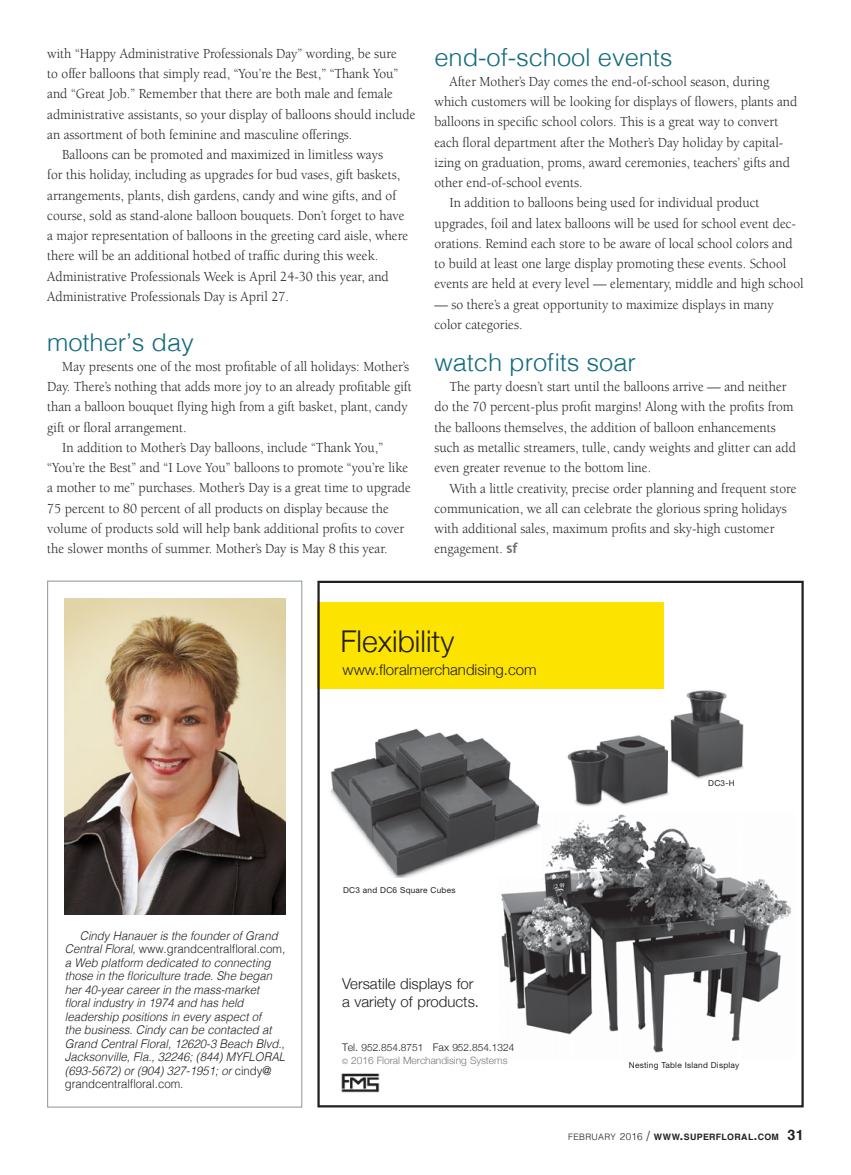
<style>
.page{position:relative;width:851px;height:1175px;background:#fff}
.page>*{position:absolute;margin:0;border:0;box-sizing:border-box;transform-origin:0 0}
.t1{font:300 30px "Helvetica Neue";color:#231f20}
.t2{font:300 24.45px "Helvetica";letter-spacing:-.005em;color:#136b80;scale:1.04 1}
.t3{font:300 15px/18px "Helvetica Neue";color:#231f20}
.t4{font:14.25px/20.2px "Berkeley";color:#231f20;scale:.95 1}
.t5{font:italic 300 12px/13.5px "Helvetica";color:#231f20;scale:.95 1}
.t6{font:300 10.2px/13.4px "Helvetica Neue";color:#77787b}
.t7{font:700 8.85px "Helvetica";letter-spacing:.04em;color:#231f20}
.t8{font:8.25px "Helvetica Neue";letter-spacing:.03em;color:#231f20}
.s1{font-family:"Trebuchet MS";font-weight:700;color:#6a7070}
.s2{font-style:normal}
.s3{font-size:10.5px;color:#231f20}
.s4{color:#231f20}
.s5{font-size:7.5px}
.s6{font-weight:300}
.s7{font-weight:300;font-size:9.9px}
.s8{font-weight:300;font-size:12.6px}
.s9{font-size:12.6px}
.s10{font-size:14.4px}
</style>
<div class="page">
<div style="left:47px;top:580px;width:255px;height:527px;border:1px solid #8b9595"></div>
<img style="left:65px;top:599px;width:220px;height:315px">
<div style="left:317px;top:602px;width:347px;height:86px;background:#fde400"></div>
<img style="left:341px;top:1073px;width:38px;height:20px">
<img style="left:501px;top:814px;width:290px;height:239px">
<img style="left:567px;top:735px;width:102px;height:72px">
<img style="left:668px;top:690px;width:76px;height:91px">
<img style="left:330px;top:728px;width:211px;height:150px">
<div style="left:317px;top:580px;width:486px;height:527px;border:2px solid #231f20"></div>
<p class="t4" style="left:47px;top:44px;width:369px">with “Happy Administrative Professionals Day” wording, be sure</p>
<p class="t4" style="left:47px;top:64px;width:371px">to offer balloons that simply read, “You’re the Best,” “Thank You”</p>
<p class="t4" style="left:47px;top:84px;width:365px">and “Great Job.” Remember that there are both male and female</p>
<p class="t4" style="left:47px;top:104px;width:389px">administrative assistants, so your display of balloons should include</p>
<p class="t4" style="left:47px;top:125px;width:323px">an assortment of both feminine and masculine offerings.</p>
<p class="t4" style="left:62px;top:145px;width:339px">Balloons can be promoted and maximized in limitless ways</p>
<p class="t4" style="left:47px;top:165px;width:373px">for this holiday, including as upgrades for bud vases, gift baskets,</p>
<p class="t4" style="left:47px;top:185px;width:368px">arrangements, plants, dish gardens, candy and wine gifts, and of</p>
<p class="t4" style="left:47px;top:206px;width:377px">course, sold as stand-alone balloon bouquets. Don’t forget to have</p>
<p class="t4" style="left:47px;top:226px;width:381px">a major representation of balloons in the greeting card aisle, where</p>
<p class="t4" style="left:47px;top:246px;width:350px">there will be an additional hotbed of traffic during this week.</p>
<p class="t4" style="left:47px;top:266px;width:361px">Administrative Professionals Week is April 24-30 this year, and</p>
<p class="t4" style="left:47px;top:287px;width:256px">Administrative Professionals Day is April 27.</p>
<h2 class="t2" style="left:47px;top:321px;width:142px">mother’s day</h2>
<p class="t4" style="left:62px;top:356px;width:366px">May presents one of the most profitable of all holidays: Mother’s</p>
<p class="t4" style="left:47px;top:377px;width:385px">Day. There’s nothing that adds more joy to an already profitable gift</p>
<p class="t4" style="left:47px;top:397px;width:381px">than a balloon bouquet flying high from a gift basket, plant, candy</p>
<p class="t4" style="left:47px;top:417px;width:148px">gift or floral arrangement.</p>
<p class="t4" style="left:62px;top:437px;width:339px">In addition to Mother’s Day balloons, include “Thank You,”</p>
<p class="t4" style="left:47px;top:458px;width:381px">“You’re the Best” and “I Love You” balloons to promote “you’re like</p>
<p class="t4" style="left:47px;top:478px;width:384px">a mother to me” purchases. Mother’s Day is a great time to upgrade</p>
<p class="t4" style="left:47px;top:498px;width:361px">75 percent to 80 percent of all products on display because the</p>
<p class="t4" style="left:47px;top:518px;width:377px">volume of products sold will help bank additional profits to cover</p>
<p class="t4" style="left:47px;top:539px;width:360px">the slower months of summer. Mother’s Day is May 8 this year.</p>
<h2 class="t2" style="left:434px;top:36px;width:230px">end-of-school events</h2>
<p class="t4" style="left:449px;top:72px;width:338px">After Mother’s Day comes the end-of-school season, during</p>
<p class="t4" style="left:434px;top:92px;width:383px">which customers will be looking for displays of flowers, plants and</p>
<p class="t4" style="left:434px;top:112px;width:363px">balloons in specific school colors. This is a great way to convert</p>
<p class="t4" style="left:434px;top:132px;width:369px">each floral department after the Mother’s Day holiday by capital-</p>
<p class="t4" style="left:434px;top:153px;width:375px">izing on graduation, proms, award ceremonies, teachers’ gifts and</p>
<p class="t4" style="left:434px;top:173px;width:157px">other end-of-school events.</p>
<p class="t4" style="left:449px;top:193px;width:328px">In addition to balloons being used for individual product</p>
<p class="t4" style="left:434px;top:213px;width:382px">upgrades, foil and latex balloons will be used for school event dec-</p>
<p class="t4" style="left:434px;top:234px;width:378px">orations. Remind each store to be aware of local school colors and</p>
<p class="t4" style="left:434px;top:254px;width:372px">to build at least one large display promoting these events. School</p>
<p class="t4" style="left:434px;top:274px;width:390px">events are held at every level — elementary, middle and high school</p>
<p class="t4" style="left:434px;top:294px;width:358px">— so there’s a great opportunity to maximize displays in many color categories.</p>
<h2 class="t2" style="left:434px;top:341px;width:195px">watch profits soar</h2>
<p class="t4" style="left:434px;top:377px;width:382px;text-indent:15px">The party doesn’t start until the balloons arrive — and neither do the 70 percent-plus profit margins! Along with the profits from the balloons themselves, the addition of balloon enhancements such as metallic streamers, tulle, candy weights and glitter can add even greater revenue to the bottom line.</p>
<p class="t4" style="left:434px;top:478px;width:382px;text-indent:15px">With a little creativity, precise order planning and frequent store communication, we all can celebrate the glorious spring holidays with additional sales, maximum profits and sky-high customer engagement. <span class="s1">sf</span></p>
<p class="t5" style="left:65px;top:928px;width:233px;text-indent:15px">Cindy Hanauer is the founder of Grand Central Floral, <span class="s2">www.grandcentralfloral.com</span>, a Web platform dedicated to connecting those in the floriculture trade. She began her 40-year career in the mass-market floral industry in 1974 and has held leadership positions in every aspect of<br>the business. Cindy can be contacted at Grand Central Floral, 12620-3 Beach Blvd., Jacksonville, Fla., 32246; (844) MYFLORAL (693-5672) or (904) 327-1951; or <span class="s2">cindy@ grandcentralfloral.com</span>.</p>
<h1 class="t1" style="left:340px;top:623px;width:115px">Flexibility</h1>
<p class="t3" style="left:342px;top:660px;width:195px">www.floralmerchandising.com</p>
<p class="t8" style="left:343px;top:884px;width:114px">DC3 and DC6 Square Cubes</p>
<p class="t3" style="left:342px;top:974px;width:138px">Versatile displays for a variety of products.</p>
<p class="t6" style="left:342px;top:1040px;width:174px"><span class="s3">Tel.</span> <span class="s4">952.854.8751</span> <span class="s3">Fax</span> <span class="s4">952.854.1324 </span><span class="s5">©</span> 2016 Floral Merchandising Systems</p>
<p class="t8" style="left:708px;top:778px;width:28px">DC3-H</p>
<p class="t8" style="left:628px;top:1060px;width:112px">Nesting Table Island Display</p>
<p class="t7" style="left:568px;top:1129px;width:237px"><span class="s6">FEBRUARY</span> <span class="s7">2016</span> <span class="s8">/</span> WWW<span class="s9">.</span>SUPERFLORAL<span class="s9">.</span>COM <span class="s10">31</span></p>
</div>
